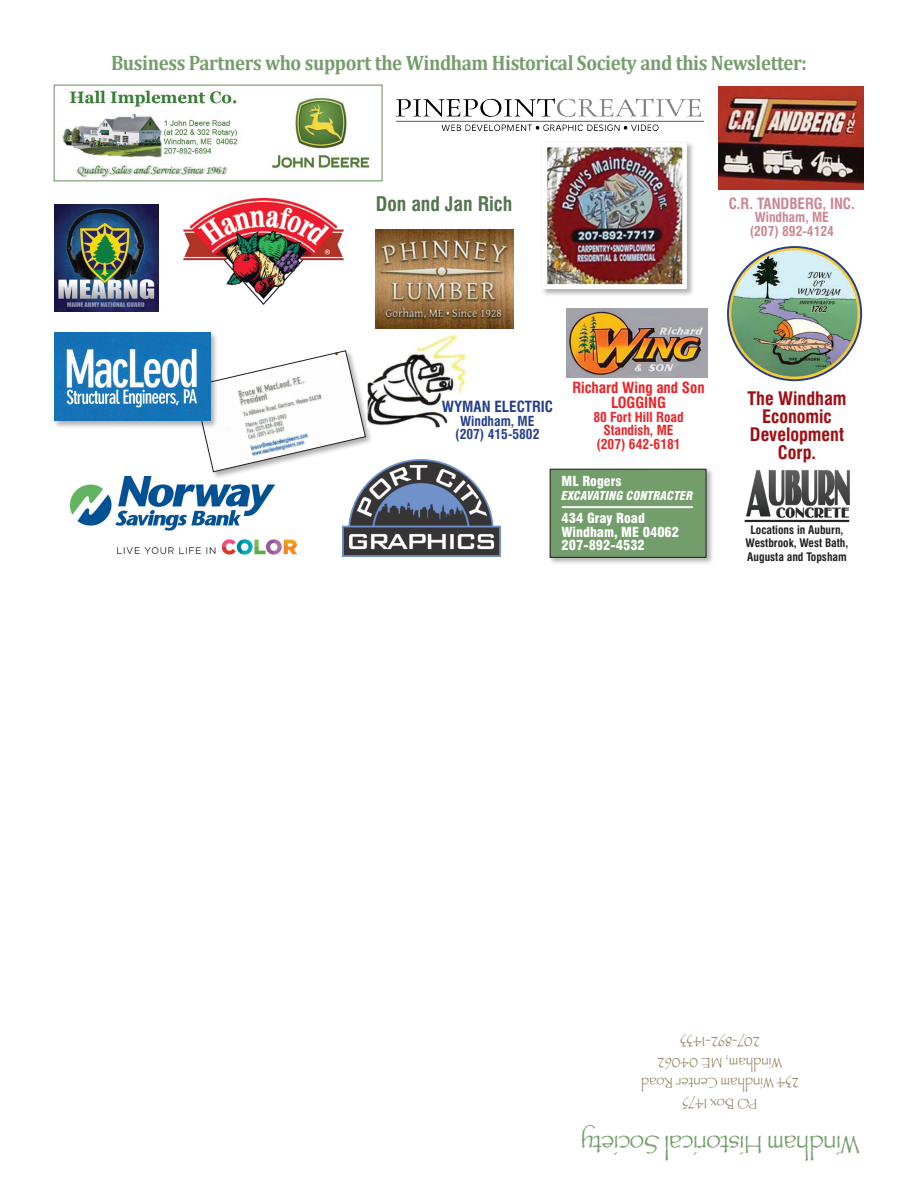
<style>
.page{position:relative;width:918px;height:1188px;background:#fff}
.page>*{position:absolute;margin:0;border:0;box-sizing:border-box;transform-origin:0 0}
.t1{font:26.55px "Papyrus Plain";letter-spacing:-.015em;color:#749d6c;scale:.9 1}
.t2{font:700 21px "Cambria";letter-spacing:-.02em;color:#749d6c;scale:.9 1}
.t3{font:700 condensed 19.65px "Swiss 721 BT";color:#537550}
.t4{font:700 condensed 18.15px/17.9px "Swiss 721 BT";color:#a00d11;text-align:center}
.t5{font:700 condensed 18.15px "Swiss 721 BT";color:#5c350c}
.t6{font:700 condensed 15px/15px "Swiss 721 BT";color:#ee2126;text-align:center}
.t7{font:700 condensed 15px "Swiss 721 BT";color:#cc8693}
.t8{font:700 condensed 15px "Swiss 721 BT";color:#253f8e}
.t9{font:14.7px/20.5px "Papyrus Plain";letter-spacing:.005em;color:#948669;text-align:center;scale:.9 1}
.t10{font:900 condensed 13.65px/13.6px "Swiss 721 BT";color:#fff}
.t11{font:700 condensed 13.5px/13.5px "Swiss 721 BT";color:#ee2126;text-align:center}
.t12{font:700 condensed 13.5px/13.5px "Swiss 721 BT";color:#253f8e;text-align:center}
.t13{font:700 condensed 13.5px/13.5px "Swiss 721 BT";color:#cc8693;text-align:center}
.t14{font:italic 900 condensed 12px "Swiss 721 BT";color:#fff}
.t15{font:700 condensed 11.55px/13.4px "Swiss 721 BT";color:#231f20;text-align:center}
</style>
<div class="page">
<img style="left:62px;top:90px;width:308px;height:88px">
<div style="left:54px;top:85px;width:329px;height:96px;border:1px solid #749d6c"></div>
<img style="left:183px;top:198px;width:160px;height:107px">
<img style="left:71px;top:476px;width:226px;height:79px">
<div style="left:192px;top:349px;width:181px;height:131px;background:#231f20;opacity:.36"></div>
<svg style="left:193px;top:350px;width:173px;height:123px"></svg>
<div style="left:548px;top:467px;width:166px;height:98px;background:#231f20;opacity:.36"></div>
<div style="left:550px;top:469px;width:156px;height:88px;background:#749d6c"></div>
<div style="left:550px;top:469px;width:156px;height:89px;border:1px solid #231f20"></div>
<div style="left:53px;top:331px;width:165px;height:98px;background:#231f20;opacity:.36"></div>
<img style="left:54px;top:333px;width:156px;height:88px">
<img style="left:342px;top:459px;width:159px;height:98px">
<img style="left:376px;top:230px;width:138px;height:99px">
<div style="left:541px;top:141px;width:154px;height:156px;background:#231f20;opacity:.36"></div>
<img style="left:541px;top:141px;width:148px;height:150px">
<img style="left:728px;top:248px;width:133px;height:132px">
<hr style="left:562px;top:506px;width:131px;height:2px;background:#fff">
<img style="left:54px;top:204px;width:105px;height:107px">
<img style="left:718px;top:86px;width:145px;height:104px">
<img style="left:744px;top:470px;width:106px;height:53px">
<img style="left:368px;top:333px;width:97px;height:94px">
<img style="left:567px;top:309px;width:141px;height:68px">
<img style="left:396px;top:99px;width:307px;height:32px">
<p class="t2" style="left:111px;top:48px;width:775px">Business Partners who support the Windham Historical Society and this Newsletter:</p>
<p class="t3" style="left:376px;top:192px;width:138px">Don and Jan Rich</p>
<p class="t7" style="left:729px;top:194px;width:128px">C.R. TANDBERG, INC.</p>
<p class="t13" style="left:750px;top:210px;width:86px">Windham, ME (207) 892-4124</p>
<p class="t5" style="left:334px;top:337px;width:6px">.</p>
<p class="t8" style="left:442px;top:398px;width:113px">WYMAN ELECTRIC</p>
<p class="t12" style="left:455px;top:414px;width:86px">Windham, ME (207) 415-5802</p>
<p class="t6" style="left:572px;top:380px;width:134px">Richard Wing and Son<br>LOGGING</p>
<p class="t11" style="left:593px;top:410px;width:92px">80 Fort Hill Road<br>Standish, ME (207) 642-6181</p>
<p class="t10" style="left:562px;top:474px;width:61px">ML Rogers</p>
<p class="t14" style="left:562px;top:488px;width:133px">EXCAVATING CONTRACTER</p>
<p class="t10" style="left:562px;top:511px;width:119px">434 Gray Road<br>Windham, ME 04062<br>207-892-4532</p>
<p class="t4" style="left:747px;top:390px;width:101px">The Windham<br>Economic<br>Development<br>Corp.</p>
<p class="t15" style="left:746px;top:523px;width:104px">Locations in Auburn,<br>Westbrook, West Bath,<br>Augusta and Topsham</p>
<p class="t9" style="left:799px;top:1114px;width:176px;rotate:-180deg">PO Box 1475<br>234 Windham Center Road<br>Windham, ME 04062<br>207-892-1433</p>
<p class="t1" style="left:859px;top:1160px;width:311px;rotate:-180deg">Windham Historical Society</p>
</div>
